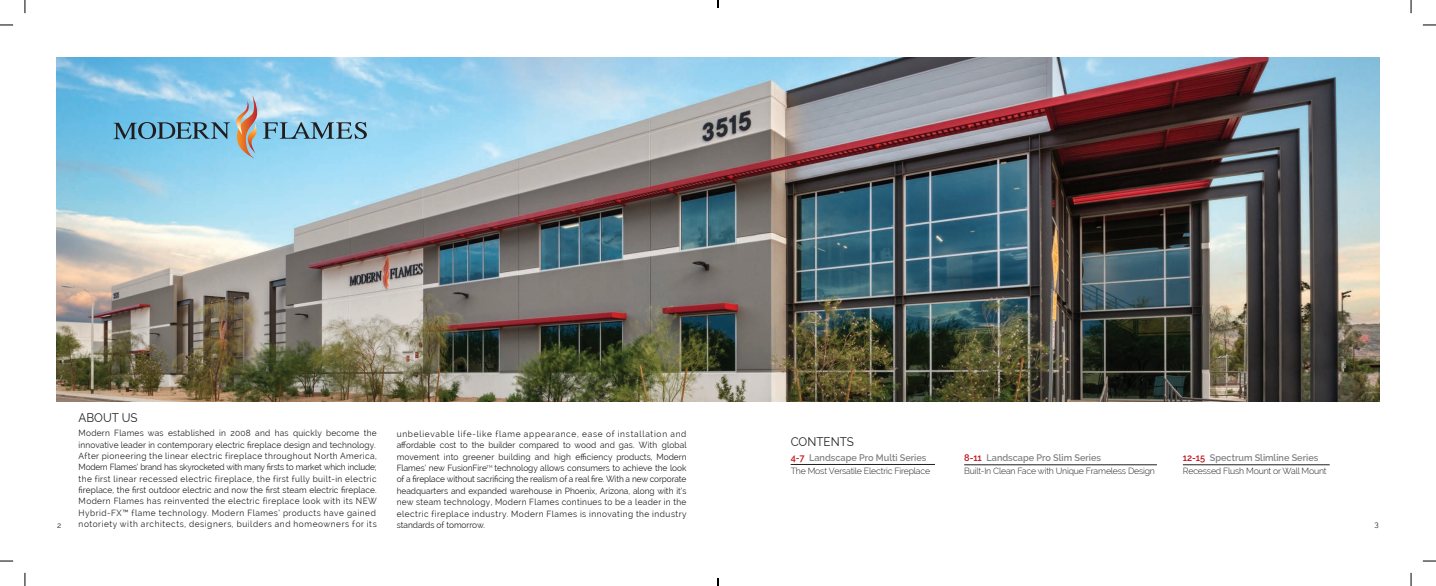
<style>
.page{position:relative;width:1436px;height:586px;background:#fff}
.page>*{position:absolute;margin:0;border:0;box-sizing:border-box;transform-origin:0 0}
.t1{font:12.25px "Raleway";color:#231f20;scale:.95 1}
.t2{font:600 9.62px "Raleway";color:#808285;scale:.95 1}
.t3{font:8.75px/11.4px "Raleway";letter-spacing:.05em;color:#231f20;scale:.95 1}
.t4{font:8.75px/11.4px "Raleway";letter-spacing:.025em;color:#231f20;scale:.95 1}
.t5{font:8.75px/11.4px "Raleway";letter-spacing:.015em;color:#231f20;scale:.95 1}
.t6{font:300 8.75px "Raleway";letter-spacing:-.02em;color:#231f20}
.t7{font:8.75px "Raleway";letter-spacing:.07em;color:#231f20;scale:.95 1}
.t8{font:8.75px "Raleway";letter-spacing:.09em;color:#231f20;scale:.95 1}
.t9{font:8.75px "Raleway";color:#231f20;scale:.95 1}
.t10{font:7.88px "Raleway";color:#231f20}
.s1{color:#c4121a}
</style>
<div class="page">
<img style="left:56px;top:57px;width:1323px;height:344px">
<svg style="left:113px;top:95px;width:144px;height:63px;background:#80b8d2"></svg>
<svg style="left:263px;top:122px;width:104px;height:17px;background:#709cb2"></svg>
<hr style="left:791px;top:464px;width:144px;height:1px;background:#231f20">
<hr style="left:1183px;top:464px;width:147px;height:1px;background:#231f20">
<hr style="left:964px;top:464px;width:193px;height:1px;background:#231f20">
<svg style="left:0;top:24px;width:13px;height:2px"></svg>
<svg style="left:1423px;top:24px;width:13px;height:2px"></svg>
<svg style="left:0;top:560px;width:13px;height:1px"></svg>
<svg style="left:1423px;top:560px;width:13px;height:1px"></svg>
<svg style="left:24px;top:0;width:2px;height:13px"></svg>
<svg style="left:24px;top:572px;width:2px;height:13px"></svg>
<svg style="left:1410px;top:0;width:2px;height:13px"></svg>
<svg style="left:1410px;top:572px;width:2px;height:13px"></svg>
<svg style="left:717px;top:0;width:2px;height:8px"></svg>
<svg style="left:717px;top:578px;width:2px;height:7px"></svg>
<p class="t1" style="left:79px;top:410px;width:64px">ABOUT US</p>
<p class="t5" style="left:79px;top:427px;width:315px">Modern Flames was established in 2008 and has quickly become the innovative leader in contemporary electric fireplace design and technology.</p>
<p class="t3" style="left:79px;top:450px;width:315px">After pioneering the linear electric fireplace throughout North America,</p>
<p class="t3" style="left:79px;top:461px;width:315px">Modern Flames’ brand has skyrocketed with many firsts to market which include; the first linear recessed electric fireplace, the first fully built-in electric</p>
<p class="t4" style="left:79px;top:484px;width:315px">fireplace, the first outdoor electric and now the first steam electric fireplace.<br>Modern Flames has reinvented the electric fireplace look with its NEW</p>
<p class="t3" style="left:79px;top:506px;width:314px">Hybrid-FX™ flame technology. Modern Flames’ products have gained</p>
<p class="t7" style="left:79px;top:518px;width:315px">notoriety with architects, designers, builders and homeowners for its</p>
<p class="t8" style="left:397px;top:428px;width:307px">unbelievable life-like flame appearance, ease of installation and</p>
<p class="t3" style="left:397px;top:439px;width:307px;text-align:justify">affordable cost to the builder compared to wood and gas. With global movement into greener building and high efficiency products, Modern Flames’ new FusionFire<sup>TM</sup> technology allows consumers to achieve the look of a fireplace without sacrificing the realism of a real fire. With a new corporate headquarters and expanded warehouse in Phoenix, Arizona, along with it’s new steam technology, Modern Flames continues to be a leader in the</p>
<p class="t3" style="left:397px;top:507px;width:307px">electric fireplace industry. Modern Flames is innovating the industry</p>
<p class="t1" style="left:791px;top:434px;width:68px">CONTENTS</p>
<p class="t2" style="left:791px;top:452px;width:144px"><span class="s1">4-7</span> Landscape Pro Multi Series</p>
<p class="t6" style="left:791px;top:466px;width:141px">The Most Versatile Electric Fireplace</p>
<p class="t2" style="left:964px;top:452px;width:146px"><span class="s1">8-11</span> Landscape Pro Slim Series</p>
<p class="t6" style="left:964px;top:465px;width:192px">Built-In Clean Face with Unique Frameless Design</p>
<p class="t2" style="left:1183px;top:452px;width:144px"><span class="s1">12-15</span> Spectrum Slimline Series</p>
<p class="t6" style="left:1183px;top:465px;width:145px">Recessed Flush Mount or Wall Mount</p>
<p class="t10" style="left:57px;top:520px;width:6px">2</p>
<p class="t9" style="left:397px;top:519px;width:94px">standards of tomorrow.</p>
<p class="t10" style="left:1374px;top:519px;width:6px">3</p>
</div>
